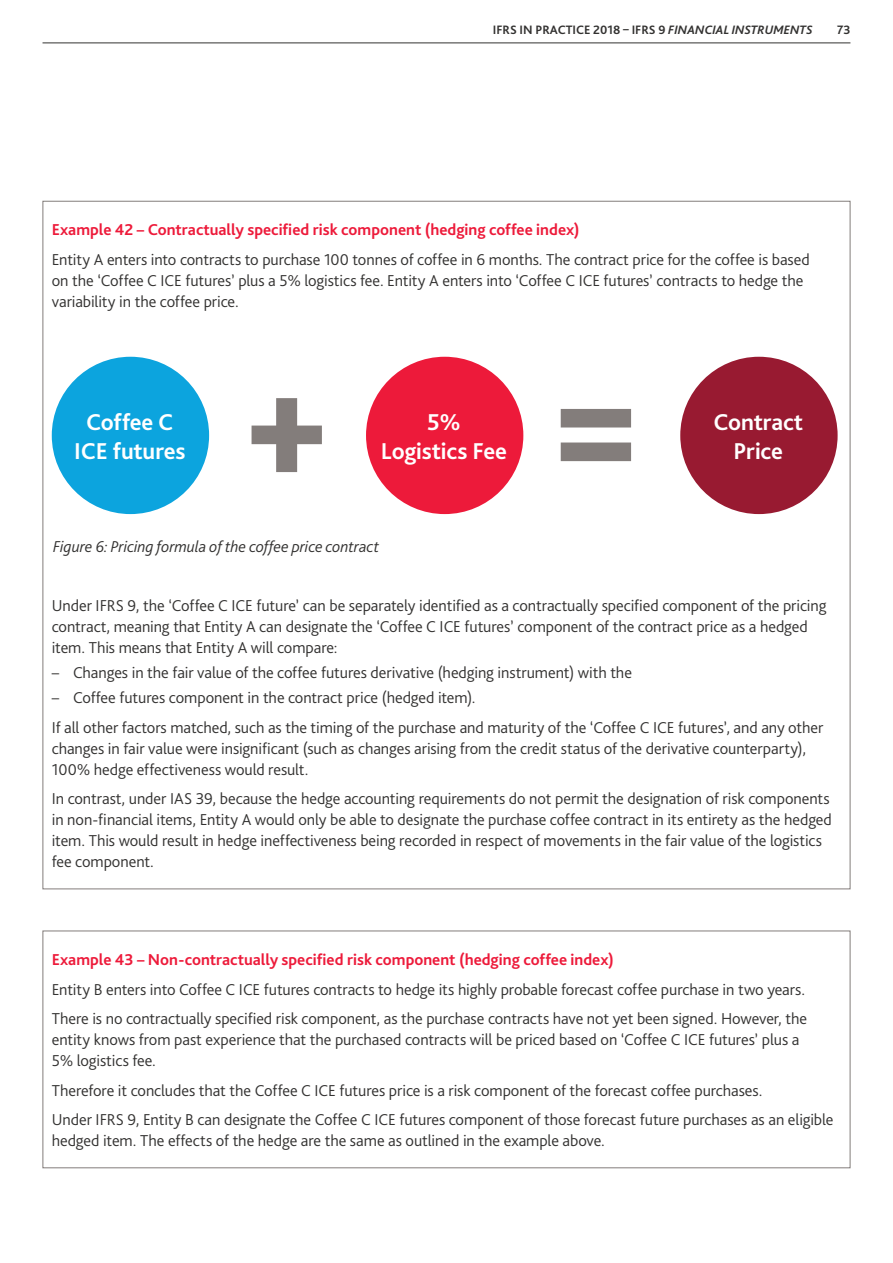
<style>
.page{position:relative;width:893px;height:1263px;background:#fff}
.page>*{position:absolute;margin:0;border:0;box-sizing:border-box;transform-origin:0 0}
.t1{font:800 150px "Bliss Pro";color:#837d7b}
.t2{font:700 24px/28.5px "Bliss Pro";letter-spacing:-.01em;color:#fff;text-align:center}
.t3{font:300 16.5px/21px "Bliss Pro";letter-spacing:-.005em;color:#333231}
.t4{font:italic 300 16.5px "Bliss Pro";letter-spacing:-.005em;color:#333231}
.t5{font:700 12.75px "Bliss Pro";color:#333231}
.s1{font-style:italic}
.s2{font-weight:700;color:#ed1a3a}
</style>
<div class="page">
<hr style="left:43px;top:43px;width:807px;height:1px;background:#333231">
<div style="left:52px;top:357px;width:157px;height:157px;background:#0ca4de;border-radius:50%"></div>
<div style="left:366px;top:357px;width:157px;height:157px;background:#ed1a3a;border-radius:50%"></div>
<div style="left:680px;top:357px;width:158px;height:157px;background:#981a31;border-radius:50%"></div>
<div style="left:43px;top:930px;width:807px;height:238px;border:1px solid #837d7b"></div>
<p class="t5" style="left:493px;top:22px;width:321px">IFRS IN PRACTICE 2018 – IFRS 9 <span class="s1">FINANCIAL INSTRUMENTS</span></p>
<p class="t5" style="left:837px;top:22px;width:15px">73</p>
<p class="t3" style="left:52px;top:215px;width:759px;line-height:29.5px"><span class="s2">Example 42 – Contractually specified risk component (hedging coffee index)<br></span>Entity A enters into contracts to purchase 100 tonnes of coffee in 6 months. The contract price for the coffee is based</p>
<p class="t3" style="left:52px;top:270px;width:753px">on the ‘Coffee C ICE futures’ plus a 5% logistics fee. Entity A enters into ‘Coffee C ICE futures’ contracts to hedge the variability in the coffee price.</p>
<p class="t1" style="left:244px;top:329px;width:87px">+</p>
<p class="t1" style="left:553px;top:329px;width:87px">=</p>
<p class="t2" style="left:74px;top:407px;width:113px">Coffee C<br>ICE futures</p>
<p class="t2" style="left:381px;top:407px;width:128px">5%<br>Logistics Fee</p>
<p class="t2" style="left:713px;top:407px;width:91px">Contract</p>
<p class="t2" style="left:734px;top:436px;width:51px">Price</p>
<p class="t4" style="left:53px;top:536px;width:327px">Figure 6: Pricing formula of the coffee price contract</p>
<p class="t3" style="left:52px;top:594px;width:776px">Under IFRS 9, the ‘Coffee C ICE future’ can be separately identified as a contractually specified component of the pricing contract, meaning that Entity A can designate the ‘Coffee C ICE futures’ component of the contract price as a hedged item. This means that Entity A will compare:</p>
<p class="t3" style="left:52px;top:662px;width:582px">– Changes in the fair value of the coffee futures derivative (hedging instrument) with the</p>
<p class="t3" style="left:52px;top:682px;width:773px;line-height:29.5px">– Coffee futures component in the contract price (hedged item).<br>If all other factors matched, such as the timing of the purchase and maturity of the ‘Coffee C ICE futures’, and any other</p>
<p class="t3" style="left:52px;top:737px;width:756px">changes in fair value were insignificant (such as changes arising from the credit status of the derivative counterparty),<br>100% hedge effectiveness would result.</p>
<p class="t3" style="left:52px;top:788px;width:782px">In contrast, under IAS 39, because the hedge accounting requirements do not permit the designation of risk components in non-financial items, Entity A would only be able to designate the purchase coffee contract in its entirety as the hedged item. This would result in hedge ineffectiveness being recorded in respect of movements in the fair value of the logistics fee component.</p>
<p class="t3" style="left:52px;top:944px;width:757px;line-height:29.5px"><span class="s2">Example 43 – Non-contractually specified risk component (hedging coffee index)<br></span>Entity B enters into Coffee C ICE futures contracts to hedge its highly probable forecast coffee purchase in two years.<br>There is no contractually specified risk component, as the purchase contracts have not yet been signed. However, the</p>
<p class="t3" style="left:52px;top:1029px;width:749px">entity knows from past experience that the purchased contracts will be priced based on ‘Coffee C ICE futures’ plus a<br>5% logistics fee.</p>
<p class="t3" style="left:52px;top:1075px;width:783px;line-height:29.5px">Therefore it concludes that the Coffee C ICE futures price is a risk component of the forecast coffee purchases.<br>Under IFRS 9, Entity B can designate the Coffee C ICE futures component of those forecast future purchases as an eligible</p>
<p class="t3" style="left:52px;top:1130px;width:555px">hedged item. The effects of the hedge are the same as outlined in the example above.</p>
</div>
